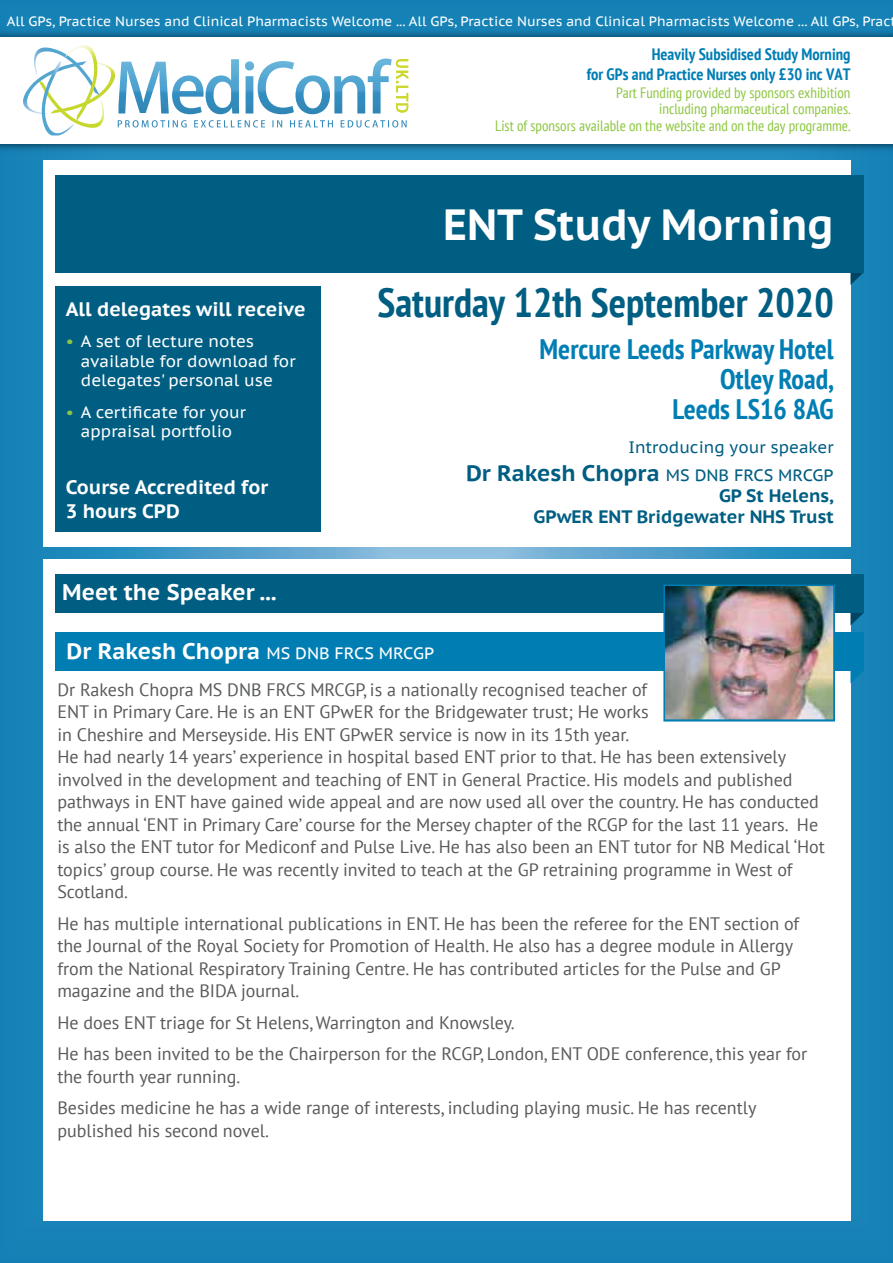
<style>
.page{position:relative;width:893px;height:1263px;background:#fff}
.page>*{position:absolute;margin:0;border:0;box-sizing:border-box;transform-origin:0 0}
.t1{font:700 43.5px "PT Sans Caption";color:#fff}
.t2{font:700 condensed 40.65px "PT Sans";color:#005e82}
.t3{font:700 condensed 28.2px/30px "PT Sans";color:#007eb4;text-align:right}
.t4{font:700 22.5px "PT Sans Caption";color:#fff}
.t5{font:700 22.5px "PT Sans Caption";color:#005e82}
.t6{font:700 19.5px/24px "PT Sans Caption";color:#fff}
.t7{font:18px/22.5px "PT Sans";color:#58595b}
.t8{font:700 18px/21px "PT Sans Caption";color:#005e82;text-align:right}
.t9{font:16.5px/19.5px "PT Sans Caption";color:#fff}
.t10{font:700 condensed 16.5px/19.8px "PT Sans";color:#007eb4;text-align:right}
.t11{font:16.5px "PT Sans Caption";color:#005e82}
.t12{font:condensed 15px/16.5px "PT Sans";color:#8cc63f;text-align:right}
.t13{font:13.5px "PT Sans Caption";color:#fff}
.s1{color:#8cc63f}
.s2{font-weight:400;font-size:16.5px}
</style>
<div class="page">
<img style="left:0;top:0;width:893px;height:1263px">
<img style="left:0;top:26px;width:893px;height:129px">
<div style="left:0;top:37px;width:893px;height:107px;background:#fff"></div>
<img style="left:99px;top:63px;width:16px;height:29px">
<img style="left:41px;top:80px;width:65px;height:48px">
<img style="left:23px;top:82px;width:19px;height:33px">
<img style="left:42px;top:95px;width:32px;height:40px">
<img style="left:34px;top:48px;width:31px;height:47px">
<img style="left:65px;top:45px;width:34px;height:76px">
<img style="left:118px;top:59px;width:274px;height:55px">
<img style="left:118px;top:120px;width:243px;height:8px">
<img style="left:365px;top:120px;width:42px;height:8px">
<img style="left:396px;top:59px;width:12px;height:54px">
<div style="left:43px;top:559px;width:807px;height:661px;background:#fff"></div>
<svg style="left:850px;top:613px;width:14px;height:12px"></svg>
<div style="left:55px;top:574px;width:809px;height:39px;background:#005e82"></div>
<div style="left:43px;top:160px;width:807px;height:386px;background:#fff"></div>
<svg style="left:850px;top:272px;width:14px;height:13px"></svg>
<div style="left:55px;top:175px;width:809px;height:97px;background:#005e82"></div>
<div style="left:55px;top:286px;width:266px;height:246px;background:#005e82"></div>
<svg style="left:850px;top:670px;width:14px;height:13px"></svg>
<div style="left:55px;top:632px;width:809px;height:38px;background:#007eb4"></div>
<img style="left:666px;top:588px;width:166px;height:130px">
<div style="left:663px;top:585px;width:172px;height:136px;border:2px solid #007eb4"></div>
<p class="t13" style="left:7px;top:12px;width:885px">All GPs, Practice Nurses and Clinical Pharmacists Welcome ... All GPs, Practice Nurses and Clinical Pharmacists Welcome ... All GPs, Prac</p>
<p class="t6" style="left:66px;top:296px;width:241px">All delegates will receive</p>
<p class="t9" style="left:81px;top:331px;width:216px;text-indent:-15px"><span class="s1">•</span> A set of lecture notes available for download for delegates' personal use</p>
<p class="t9" style="left:66px;top:402px;width:182px;text-align:center"><span class="s1">•</span> A certificate for your appraisal portfolio</p>
<p class="t6" style="left:66px;top:475px;width:204px">Course Accredited for<br>3 hours CPD</p>
<p class="t4" style="left:62px;top:577px;width:216px">Meet the Speaker ...</p>
<p class="t10" style="left:587px;top:44px;width:265px">Heavily Subsidised Study Morning<br>for GPs and Practice Nurses only £30 inc VAT</p>
<p class="t12" style="left:495px;top:84px;width:357px">Part Funding provided by sponsors exhibition<br>including pharmaceutical companies.<br>List of sponsors available on the website and on the day programme.</p>
<h1 class="t1" style="left:443px;top:196px;width:392px">ENT Study Morning</h1>
<h2 class="t2" style="left:378px;top:275px;width:458px">Saturday 12th September 2020</h2>
<h3 class="t3" style="left:540px;top:333px;width:296px">Mercure Leeds Parkway Hotel<br>Otley Road,<br>Leeds LS16 8AG</h3>
<p class="t11" style="left:628px;top:436px;width:207px">Introducing your speaker</p>
<p class="t5" style="left:466px;top:458px;width:369px">Dr Rakesh Chopra <span class="s2">MS DNB FRCS MRCGP</span></p>
<p class="t8" style="left:534px;top:485px;width:302px">GP St Helens,<br>GPwER ENT Bridgewater NHS Trust</p>
<p class="t4" style="left:67px;top:636px;width:369px">Dr Rakesh Chopra <span class="s2">MS DNB FRCS MRCGP</span></p>
<p class="t7" style="left:57px;top:678px;width:769px">Dr Rakesh Chopra MS DNB FRCS MRCGP, is a nationally recognised teacher of<br>ENT in Primary Care. He is an ENT GPwER for the Bridgewater trust; He works<br>in Cheshire and Merseyside. His ENT GPwER service is now in its 15th year.<br>He had nearly 14 years’ experience in hospital based ENT prior to that. He has been extensively involved in the development and teaching of ENT in General Practice. His models and published pathways in ENT have gained wide appeal and are now used all over the country. He has conducted the annual ‘ENT in Primary Care’ course for the Mersey chapter of the RCGP for the last 11 years. He is also the ENT tutor for Mediconf and Pulse Live. He has also been an ENT tutor for NB Medical ‘Hot topics’ group course. He was recently invited to teach at the GP retraining programme in West of Scotland.</p>
<p class="t7" style="left:57px;top:912px;width:743px">He has multiple international publications in ENT. He has been the referee for the ENT section of the Journal of the Royal Society for Promotion of Health. He also has a degree module in Allergy from the National Respiratory Training Centre. He has contributed articles for the Pulse and GP magazine and the BIDA journal.</p>
<p class="t7" style="left:57px;top:1006px;width:751px;line-height:31.5px">He does ENT triage for St Helens, Warrington and Knowsley.<br>He has been invited to be the Chairperson for the RCGP, London, ENT ODE conference, this year for</p>
<p class="t7" style="left:57px;top:1060px;width:701px;line-height:31.5px">the fourth year running.<br>Besides medicine he has a wide range of interests, including playing music. He has recently</p>
<p class="t7" style="left:57px;top:1119px;width:213px">published his second novel.</p>
</div>
